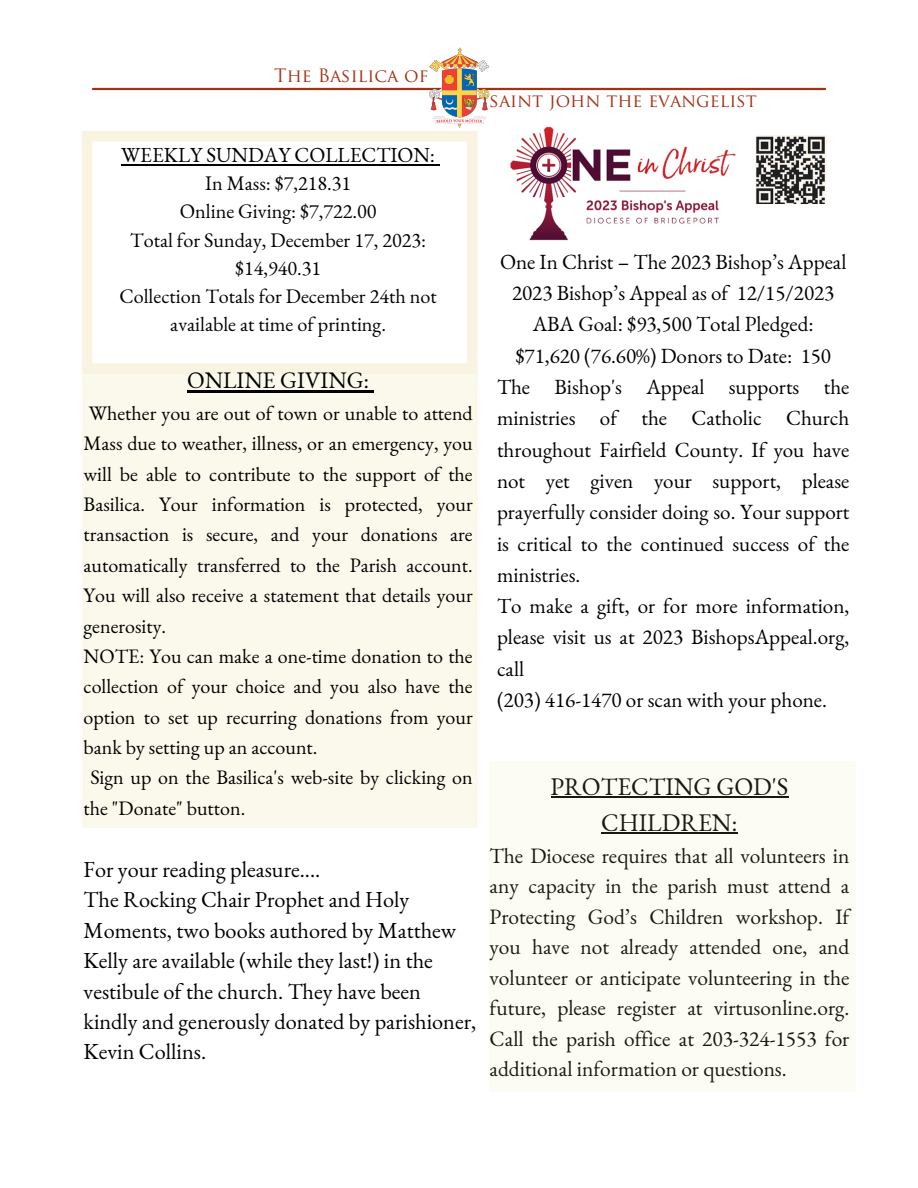
<style>
.page{position:relative;width:918px;height:1188px;background:#fff}
.page>*{position:absolute;margin:0;border:0;box-sizing:border-box;transform-origin:0 0}
.t1{font:24.75px/35.8px "EB Garamond";color:#000;text-align:center}
.t2{font:23.1px "EB Garamond";color:#000}
.t3{font:22.35px/30.3px "EB Garamond";color:#000}
.t4{font:21.45px/30.5px "EB Garamond";color:#000;text-align:justify}
.t5{font:21.15px/31.3px "EB Garamond";color:#000;text-align:justify}
.t6{font:20.85px "EB Garamond";color:#000}
.t7{font:20.1px/28.2px "EB Garamond";color:#000;text-align:center}
.t8{font:19.95px/30.3px "EB Garamond";color:#000;text-align:justify}
.t9{font:18px "Trajan Pro";color:#a33114}
</style>
<div class="page">
<svg style="left:82px;top:131px;width:396px;height:243px"></svg>
<hr style="left:93px;top:88px;width:732px;height:2px;background:#a33114">
<img style="left:510px;top:126px;width:226px;height:115px">
<img style="left:756px;top:136px;width:71px;height:67px">
<hr style="left:121px;top:164px;width:314px;height:2px;background:#000">
<img style="left:428px;top:48px;width:61px;height:80px">
<div style="left:82px;top:374px;width:396px;height:453px;background:#fbf8ec"></div>
<hr style="left:187px;top:391px;width:182px;height:2px;background:#000">
<div style="left:490px;top:762px;width:366px;height:330px;background:#fcfbf4"></div>
<p class="t9" style="left:274px;top:68px;width:156px">The Basilica of</p>
<p class="t9" style="left:490px;top:93px;width:269px">saint john the evangelist</p>
<p class="t6" style="left:121px;top:141px;width:315px">WEEKLY SUNDAY COLLECTION:</p>
<p class="t7" style="left:205px;top:169px;width:148px">In Mass: $7,218.31</p>
<p class="t7" style="left:180px;top:197px;width:198px">Online Giving: $7,722.00</p>
<p class="t7" style="left:130px;top:225px;width:297px">Total for Sunday, December 17, 2023: $14,940.31</p>
<p class="t7" style="left:120px;top:282px;width:319px">Collection Totals for December 24th not available at time of printing.</p>
<p class="t5" style="left:500px;top:246px;width:348px">One In Christ – The 2023 Bishop’s Appeal</p>
<p class="t5" style="left:512px;top:277px;width:324px">2023 Bishop’s Appeal as of 12/15/2023</p>
<p class="t5" style="left:533px;top:308px;width:282px">ABA Goal: $93,500 Total Pledged:</p>
<p class="t5" style="left:515px;top:340px;width:317px">$71,620 (76.60%) Donors to Date: 150</p>
<p class="t5" style="left:497px;top:371px;width:354px">The Bishop's Appeal supports the ministries of the Catholic Church throughout Fairfield County. If you have not yet given your support, please prayerfully consider doing so. Your support is critical to the continued success of the ministries.</p>
<p class="t5" style="left:497px;top:590px;width:354px">To make a gift, or for more information, please visit us at 2023 BishopsAppeal.org, call</p>
<p class="t5" style="left:497px;top:684px;width:332px">(203) 416-1470 or scan with your phone.</p>
<p class="t2" style="left:187px;top:365px;width:184px">ONLINE GIVING:</p>
<p class="t8" style="left:84px;top:398px;width:391px">Whether you are out of town or unable to attend Mass due to weather, illness, or an emergency, you will be able to contribute to the support of the Basilica. Your information is protected, your transaction is secure, and your donations are automatically transferred to the Parish account.<br>You will also receive a statement that details your generosity.</p>
<p class="t8" style="left:84px;top:641px;width:391px">NOTE: You can make a one-time donation to the collection of your choice and you also have the option to set up recurring donations from your bank by setting up an account.</p>
<p class="t8" style="left:84px;top:762px;width:391px;text-indent:7px">Sign up on the Basilica's web-site by clicking on the "Donate" button.</p>
<p class="t1" style="left:551px;top:768px;width:239px">PROTECTING GOD'S<br>CHILDREN:</p>
<p class="t4" style="left:490px;top:840px;width:361px">The Diocese requires that all volunteers in any capacity in the parish must attend a Protecting God’s Children workshop. If you have not already attended one, and volunteer or anticipate volunteering in the future, please register at virtusonline.org.<br>Call the parish office at 203-324-1553 for additional information or questions.</p>
<p class="t3" style="left:84px;top:854px;width:238px">For your reading pleasure....</p>
<p class="t3" style="left:84px;top:884px;width:394px">The Rocking Chair Prophet and Holy Moments, two books authored by Matthew Kelly are available (while they last!) in the vestibule of the church. They have been kindly and generously donated by parishioner, Kevin Collins.</p>
</div>
